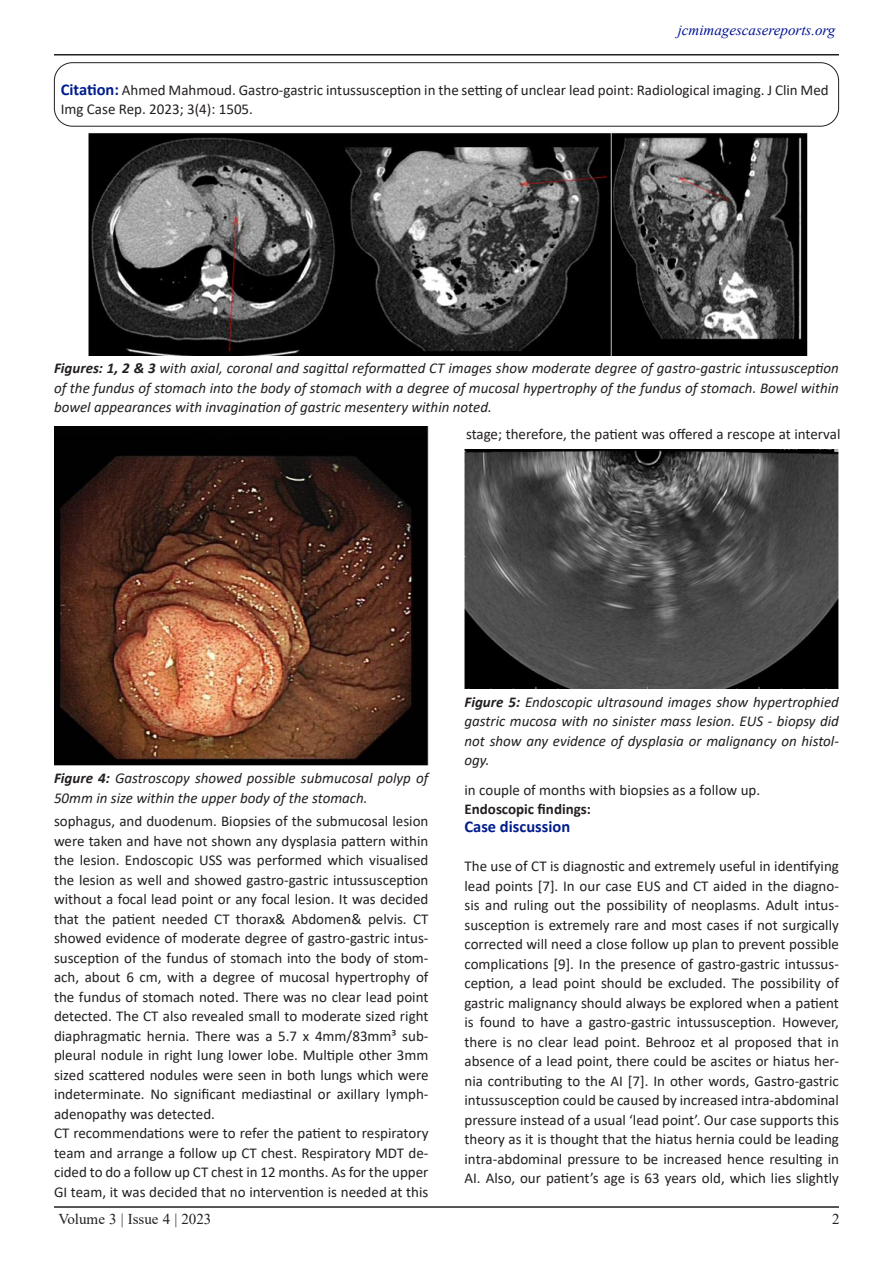
<style>
.page{position:relative;width:893px;height:1263px;background:#fff}
.page>*{position:absolute;margin:0;border:0;box-sizing:border-box;transform-origin:0 0}
.side_heading_new{font:700 16.5px "Calibri";color:#001d8c}
.Paragraph_Style_1{font:15px/19.5px "Calibri";color:#231f20;text-align:justify}
.side_heading_new-2{font:15px/19.5px "Calibri";color:#231f20;text-align:justify}
.fig_tittle{font:italic 15px/19.5px "Calibri";color:#231f20;text-align:justify}
.t1{font:italic 15px "Times New Roman";color:#001495}
.t2{font:15px "Times New Roman";color:#231f20}
.Paragraph_Style_1-2{font:700 15px "Calibri";color:#231f20}
.s1{font-weight:700;font-size:16.5px;color:#001d8c}
.s2{font-weight:700}
</style>
<div class="page">
<hr style="left:54px;top:54px;width:785px;height:2px;background:#231f20">
<hr style="left:54px;top:1206px;width:785px;height:2px;background:#231f20">
<div style="left:54px;top:62px;width:785px;height:65px;border:1px solid #231f20;border-radius:18px"></div>
<img style="left:88px;top:133px;width:719px;height:223px">
<img style="left:54px;top:426px;width:374px;height:339px">
<img style="left:464px;top:449px;width:375px;height:240px">
<p class="t1" style="left:678px;top:20px;width:159px">jcmimagescasereports.org</p>
<p class="Paragraph_Style_1" style="left:61px;top:80px;width:770px"><span class="s1">Citation:</span> Ahmed Mahmoud. Gastro-gastric intussusception in the setting of unclear lead point: Radiological imaging. J Clin Med<br>Img Case Rep. 2023; 3(4): 1505.</p>
<p class="fig_tittle" style="left:54px;top:358px;width:786px"><span class="s2">Figures: 1, 2 &amp; 3</span> with axial, coronal and sagittal reformatted CT images show moderate degree of gastro-gastric intussusception of the fundus of stomach into the body of stomach with a degree of mucosal hypertrophy of the fundus of stomach. Bowel within bowel appearances with invagination of gastric mesentery within noted.</p>
<p class="Paragraph_Style_1" style="left:466px;top:423px;width:376px">stage; therefore, the patient was offered a rescope at interval</p>
<p class="fig_tittle" style="left:54px;top:768px;width:376px"><span class="s2">Figure 4:</span> Gastroscopy showed possible submucosal polyp of<br>50mm in size within the upper body of the stomach.</p>
<p class="Paragraph_Style_1" style="left:54px;top:811px;width:376px">sophagus, and duodenum. Biopsies of the submucosal lesion were taken and have not shown any dysplasia pattern within the lesion. Endoscopic USS was performed which visualised the lesion as well and showed gastro-gastric intussusception without a focal lead point or any focal lesion. It was decided that the patient needed CT thorax&amp; Abdomen&amp; pelvis. CT showed evidence of moderate degree of gastro-gastric intus&shy;susception of the fundus of stomach into the body of stom&shy;ach, about 6 cm, with a degree of mucosal hypertrophy of the fundus of stomach noted. There was no clear lead point detected. The CT also revealed small to moderate sized right diaphragmatic hernia. There was a 5.7 x 4mm/83mm³ sub&shy;pleural nodule in right lung lower lobe. Multiple other 3mm sized scattered nodules were seen in both lungs which were indeterminate. No significant mediastinal or axillary lymph&shy;adenopathy was detected.</p>
<p class="Paragraph_Style_1" style="left:54px;top:1123px;width:376px">CT recommendations were to refer the patient to respiratory team and arrange a follow up CT chest. Respiratory MDT de&shy;cided to do a follow up CT chest in 12 months. As for the upper GI team, it was decided that no intervention is needed at this</p>
<p class="fig_tittle" style="left:464px;top:691px;width:376px"><span class="s2">Figure 5:</span> Endoscopic ultrasound images show hypertrophied gastric mucosa with no sinister mass lesion. EUS - biopsy did not show any evidence of dysplasia or malignancy on histol&shy;ogy.</p>
<p class="Paragraph_Style_1" style="left:464px;top:780px;width:297px">in couple of months with biopsies as a follow up.</p>
<p class="Paragraph_Style_1-2" style="left:464px;top:799px;width:128px">Endoscopic findings:</p>
<p class="side_heading_new" style="left:464px;top:815px;width:107px">Case discussion</p>
<p class="side_heading_new-2" style="left:464px;top:856px;width:376px">The use of CT is diagnostic and extremely useful in identifying lead points [7]. In our case EUS and CT aided in the diagno&shy;sis and ruling out the possibility of neoplasms. Adult intus&shy;susception is extremely rare and most cases if not surgically corrected will need a close follow up plan to prevent possible complications [9]. In the presence of gastro-gastric intussus&shy;ception, a lead point should be excluded. The possibility of gastric malignancy should always be explored when a patient is found to have a gastro-gastric intussusception. However, there is no clear lead point. Behrooz et al proposed that in absence of a lead point, there could be ascites or hiatus her&shy;nia contributing to the AI [7]. In other words, Gastro-gastric intussusception could be caused by increased intra-abdominal pressure instead of a usual ‘lead point’. Our case supports this theory as it is thought that the hiatus hernia could be leading intra-abdominal pressure to be increased hence resulting in AI. Also, our patient’s age is 63 years old, which lies slightly</p>
<p class="t2" style="left:59px;top:1208px;width:154px">Volume 3 | Issue 4 | 2023</p>
<p class="t2" style="left:832px;top:1208px;width:9px">2</p>
</div>
